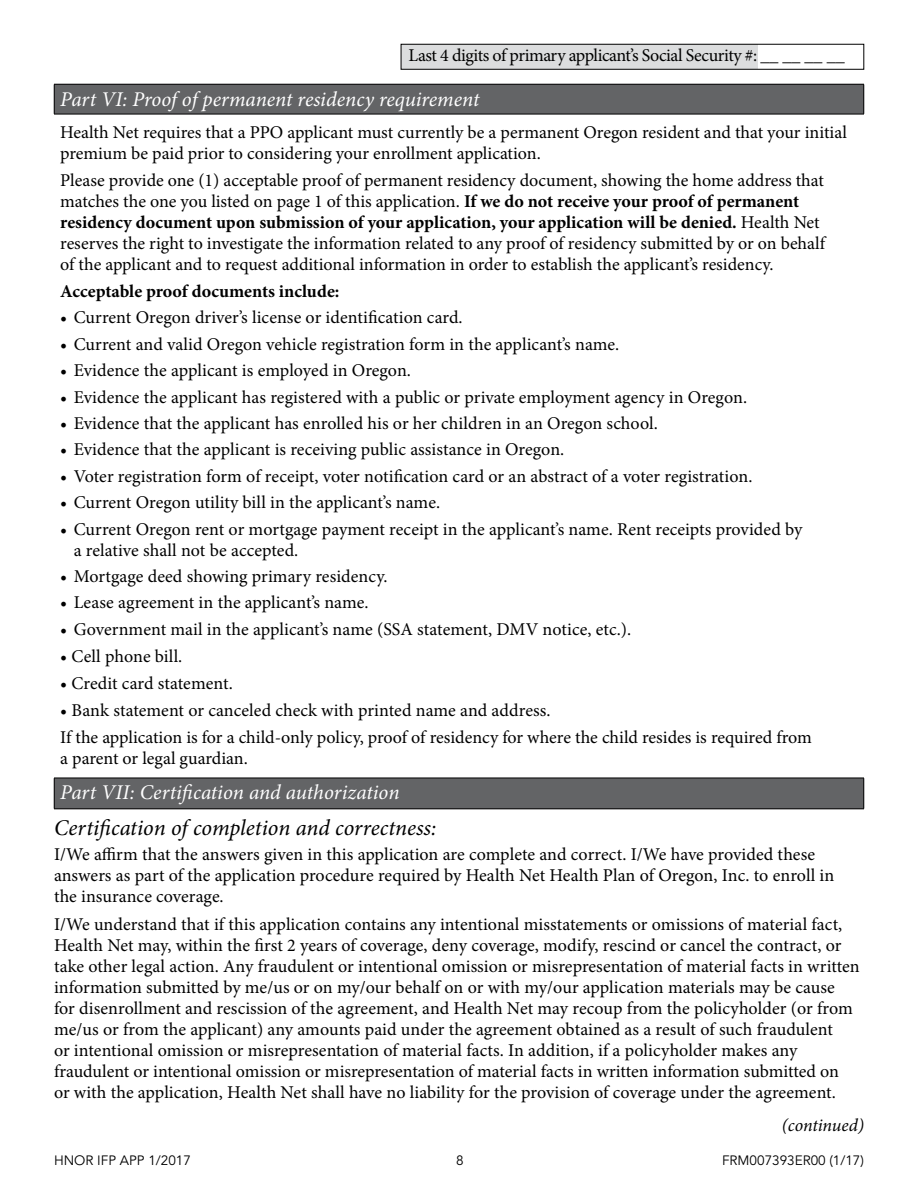
<style>
.page{position:relative;width:918px;height:1188px;background:#fff}
.page>*{position:absolute;margin:0;border:0;box-sizing:border-box;transform-origin:0 0}
.t1{font:italic 22.5px "Minion Pro";letter-spacing:-.005em;color:#000}
.t2{font:italic 21px "Minion Pro";color:#fff}
.t3{font:18px/21px "Minion Pro";color:#000}
.t4{font:18px "Minion Pro";letter-spacing:-.025em;color:#000}
.t5{font:700 18px "Minion Pro";color:#000}
.t6{font:italic 18px "Minion Pro";letter-spacing:-.005em;color:#000}
.t7{font:13.5px "Avenir LT Std";color:#000}
.s1{font-weight:700}
</style>
<div class="page">
<div style="left:54px;top:84px;width:810px;height:30px;background:#636466"></div>
<hr style="left:54px;top:84px;width:810px;height:1px;background:#000">
<hr style="left:54px;top:84px;width:1px;height:30px;background:#000">
<hr style="left:864px;top:84px;width:1px;height:30px;background:#000">
<hr style="left:54px;top:114px;width:810px;height:1px;background:#000">
<div style="left:54px;top:778px;width:810px;height:31px;background:#636466"></div>
<hr style="left:864px;top:778px;width:1px;height:31px;background:#000">
<hr style="left:54px;top:778px;width:810px;height:1px;background:#000">
<hr style="left:54px;top:778px;width:1px;height:31px;background:#000">
<hr style="left:54px;top:809px;width:810px;height:1px;background:#000">
<div style="left:402px;top:45px;width:356px;height:24px;background:#dcddde"></div>
<div style="left:401px;top:44px;width:463px;height:26px;border:1px solid #000"></div>
<p class="t4" style="left:409px;top:44px;width:438px">Last 4 digits of primary applicant’s Social Security #: __ __ __ __</p>
<p class="t2" style="left:60px;top:85px;width:421px">Part VI: Proof of permanent residency requirement</p>
<p class="t3" style="left:60px;top:122px;width:788px">Health Net requires that a PPO applicant must currently be a permanent Oregon resident and that your initial premium be paid prior to considering your enrollment application.</p>
<p class="t3" style="left:60px;top:170px;width:766px">Please provide one (1) acceptable proof of permanent residency document, showing the home address that matches the one you listed on page 1 of this application. <span class="s1">If we do not receive your proof of permanent residency document upon submission of your application, your application will be denied.</span> Health Net reserves the right to investigate the information related to any proof of residency submitted by or on behalf of the applicant and to request additional information in order to establish the applicant’s residency.</p>
<p class="t5" style="left:60px;top:279px;width:281px">Acceptable proof documents include:</p>
<p class="t3" style="left:60px;top:307px;width:404px">• Current Oregon driver’s license or identification card.</p>
<p class="t3" style="left:60px;top:334px;width:561px">• Current and valid Oregon vehicle registration form in the applicant’s name.</p>
<p class="t3" style="left:60px;top:360px;width:352px">• Evidence the applicant is employed in Oregon.</p>
<p class="t3" style="left:60px;top:386px;width:688px">• Evidence the applicant has registered with a public or private employment agency in Oregon.</p>
<p class="t3" style="left:60px;top:413px;width:599px">• Evidence that the applicant has enrolled his or her children in an Oregon school.</p>
<p class="t3" style="left:60px;top:439px;width:506px">• Evidence that the applicant is receiving public assistance in Oregon.</p>
<p class="t3" style="left:60px;top:466px;width:694px">• Voter registration form of receipt, voter notification card or an abstract of a voter registration.</p>
<p class="t3" style="left:60px;top:492px;width:381px">• Current Oregon utility bill in the applicant’s name.</p>
<p class="t3" style="left:74px;top:518px;width:730px;text-indent:-14px">• Current Oregon rent or mortgage payment receipt in the applicant’s name. Rent receipts provided by a relative shall not be accepted.</p>
<p class="t3" style="left:60px;top:566px;width:329px">• Mortgage deed showing primary residency.</p>
<p class="t3" style="left:60px;top:592px;width:310px">• Lease agreement in the applicant’s name.</p>
<p class="t3" style="left:60px;top:619px;width:573px">• Government mail in the applicant’s name (SSA statement, DMV notice, etc.).</p>
<p class="t3" style="left:60px;top:646px;width:124px">• Cell phone bill.</p>
<p class="t3" style="left:60px;top:673px;width:174px">• Credit card statement.</p>
<p class="t3" style="left:60px;top:697px;width:753px;line-height:27px">• Bank statement or canceled check with printed name and address.<br>If the application is for a child-only policy, proof of residency for where the child resides is required from</p>
<p class="t3" style="left:60px;top:748px;width:189px">a parent or legal guardian.</p>
<p class="t2" style="left:60px;top:778px;width:341px">Part VII: Certification and authorization</p>
<p class="t1" style="left:54px;top:812px;width:384px">Certification of completion and correctness:</p>
<p class="t3" style="left:54px;top:844px;width:782px">I/We affirm that the answers given in this application are complete and correct. I/We have provided these answers as part of the application procedure required by Health Net Health Plan of Oregon, Inc. to enroll in the insurance coverage.</p>
<p class="t3" style="left:54px;top:914px;width:807px">I/We understand that if this application contains any intentional misstatements or omissions of material fact, Health Net may, within the first 2 years of coverage, deny coverage, modify, rescind or cancel the contract, or take other legal action. Any fraudulent or intentional omission or misrepresentation of material facts in written information submitted by me/us or on my/our behalf on or with my/our application materials may be cause for disenrollment and rescission of the agreement, and Health Net may recoup from the policyholder (or from me/us or from the applicant) any amounts paid under the agreement obtained as a result of such fraudulent<br>or intentional omission or misrepresentation of material facts. In addition, if a policyholder makes any fraudulent or intentional omission or misrepresentation of material facts in written information submitted on<br>or with the application, Health Net shall have no liability for the provision of coverage under the agreement.</p>
<p class="t6" style="left:782px;top:1112px;width:84px">(continued)</p>
<p class="t7" style="left:54px;top:1152px;width:138px">HNOR IFP APP 1/2017</p>
<p class="t7" style="left:456px;top:1152px;width:9px">8</p>
<p class="t7" style="left:722px;top:1152px;width:143px">FRM007393ER00 (1/17)</p>
</div>
